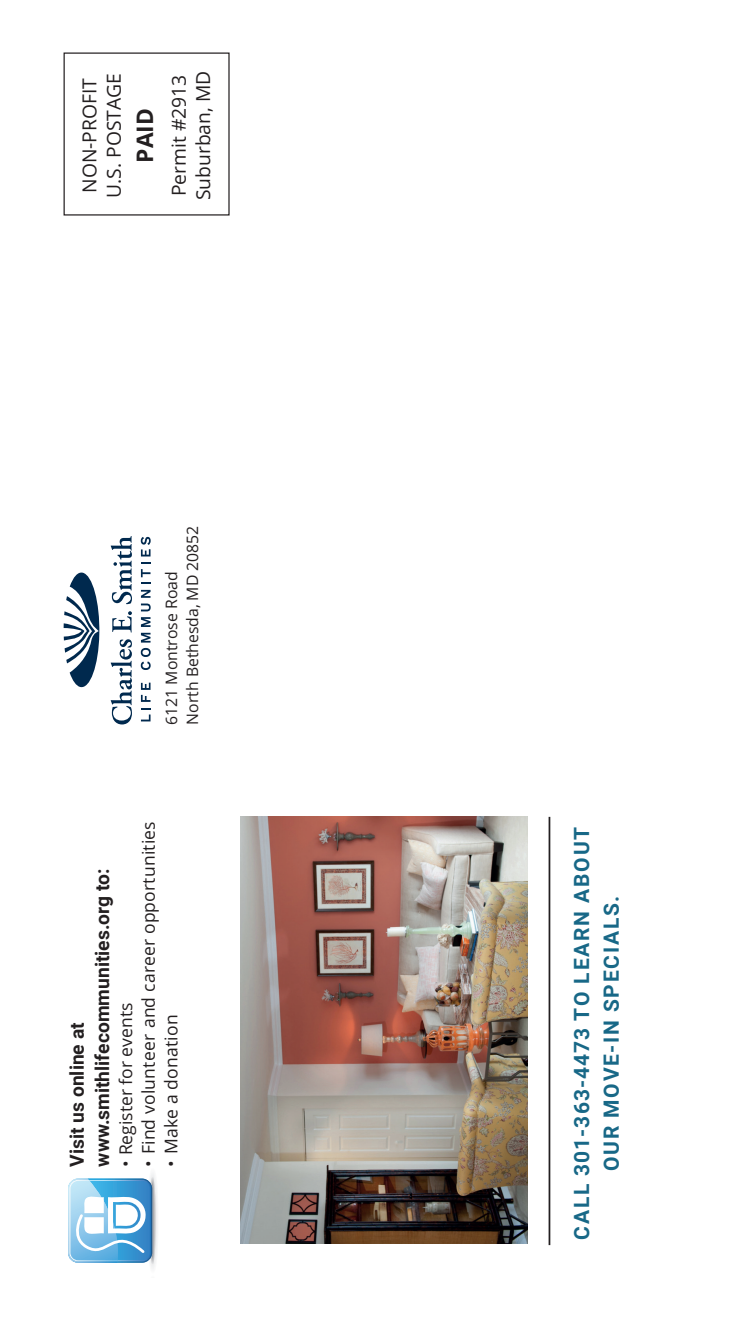
<style>
.page{position:relative;width:756px;height:1323px;background:#fff}
.page>*{position:absolute;margin:0;border:0;box-sizing:border-box;transform-origin:0 0}
.t1{font:700 22.75px "Open Sans";color:#231f20}
.t2{font:700 21px/29.8px "Roboto";letter-spacing:.085em;color:#186887;text-align:center}
.t3{font:700 19.25px/25.4px "Roboto";color:#231f20}
.t4{font:19.25px/24.5px "Open Sans";color:#231f20}
.t5{font:17.5px "Open Sans";letter-spacing:.01em;color:#231f20}
.t6{font:15.75px/21px "Open Sans";color:#231f20}
</style>
<div class="page">
<div style="left:147px;top:1170px;width:11px;height:102px;background:#fbfbfb;border-radius:50%"></div>
<div style="left:148px;top:1171px;width:10px;height:99px;background:#f8f8f9;border-radius:50%"></div>
<div style="left:148px;top:1172px;width:9px;height:97px;background:#f7f7f8;border-radius:50%"></div>
<div style="left:148px;top:1174px;width:9px;height:93px;background:#f3f4f4;border-radius:50%"></div>
<div style="left:149px;top:1175px;width:8px;height:92px;background:#f2f3f4;border-radius:50%"></div>
<div style="left:149px;top:1175px;width:7px;height:91px;background:#e9eaeb;border-radius:50%"></div>
<div style="left:149px;top:1176px;width:7px;height:89px;background:#e1e2e4;border-radius:50%"></div>
<div style="left:149px;top:1177px;width:7px;height:88px;background:#efeff0;border-radius:50%"></div>
<div style="left:149px;top:1177px;width:7px;height:87px;background:#eaebec;border-radius:50%"></div>
<div style="left:149px;top:1178px;width:7px;height:86px;background:#dddee0;border-radius:50%"></div>
<div style="left:150px;top:1178px;width:6px;height:86px;background:#dfe0e2;border-radius:50%"></div>
<div style="left:150px;top:1178px;width:6px;height:85px;background:#d4d5d7;border-radius:50%"></div>
<hr style="left:151px;top:1180px;width:4px;height:81px;background:#cccdcf;border-radius:50%">
<hr style="left:151px;top:1181px;width:4px;height:80px;background:#c2c3c5;border-radius:50%">
<hr style="left:152px;top:1183px;width:2px;height:75px;background:#b5b6b9;border-radius:50%">
<svg style="left:68px;top:1179px;width:85px;height:84px"></svg>
<img style="left:241px;top:817px;width:286px;height:426px">
<hr style="left:549px;top:817px;width:1px;height:428px;background:#231f20">
<svg style="left:64px;top:572px;width:36px;height:116px"></svg>
<svg style="left:111px;top:639px;width:21px;height:85px"></svg>
<svg style="left:112px;top:611px;width:20px;height:22px"></svg>
<svg style="left:111px;top:536px;width:21px;height:68px"></svg>
<svg style="left:141px;top:708px;width:10px;height:13px"></svg>
<svg style="left:141px;top:683px;width:10px;height:19px"></svg>
<svg style="left:141px;top:633px;width:10px;height:37px"></svg>
<svg style="left:141px;top:617px;width:10px;height:10px"></svg>
<svg style="left:141px;top:604px;width:10px;height:7px"></svg>
<svg style="left:141px;top:590px;width:10px;height:8px"></svg>
<svg style="left:141px;top:537px;width:10px;height:47px"></svg>
<p class="t4" style="left:77px;top:198px;width:126px;rotate:-90deg">NON-PROFIT<br>U.S. POSTAGE</p>
<h1 class="t1" style="left:129px;top:163px;width:56px;rotate:-90deg">PAID</h1>
<p class="t4" style="left:166px;top:200px;width:131px;rotate:-90deg">Permit #2913<br>Suburban, MD</p>
<p class="t6" style="left:160px;top:725px;width:200px;rotate:-90deg">6121 Montrose Road<br>North Bethesda, MD 20852</p>
<p class="t5" style="left:136px;top:1167px;width:347px;rotate:-90deg">• Find volunteer and career opportunities</p>
<p class="t3" style="left:64px;top:1167px;width:299px;rotate:-90deg">Visit us online at www.smithlifecommunities.org to:</p>
<p class="t5" style="left:114px;top:1167px;width:165px;rotate:-90deg">• Register for events</p>
<p class="t5" style="left:159px;top:1167px;width:153px;rotate:-90deg">• Make a donation</p>
<p class="t2" style="left:566px;top:1240px;width:414px;rotate:-90deg">CALL 301-363-4473 TO LEARN ABOUT<br>OUR MOVE-IN SPECIALS.</p>
</div>
